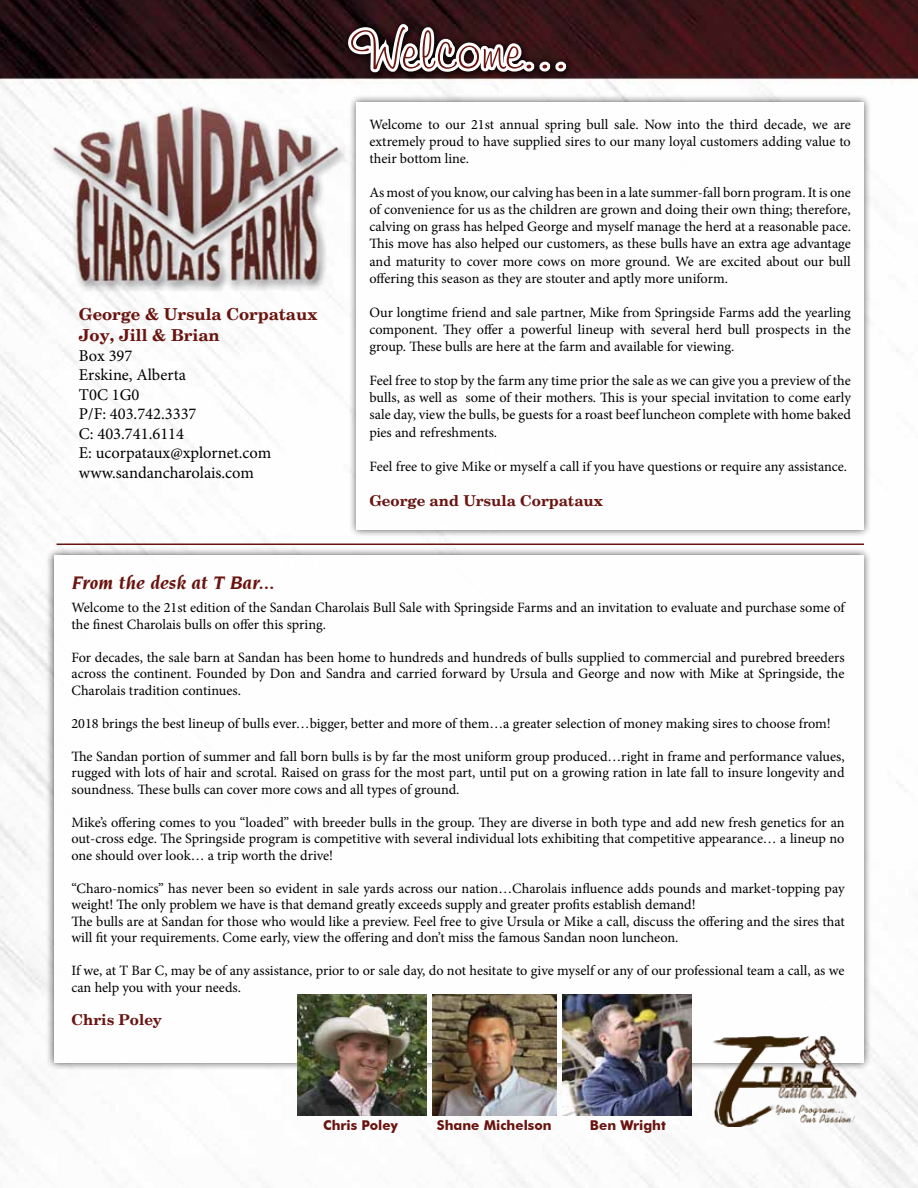
<style>
.page{position:relative;width:918px;height:1188px;background:#fff}
.page>*{position:absolute;margin:0;border:0;box-sizing:border-box;transform-origin:0 0}
.t1{font:54px "Freehand 591 BT Regular A";color:#69140f}
.t2{font:italic 700 19.5px "Neuvarese";color:#69140f}
.t3{font:16.5px/19.5px "Minion Pro";color:#000}
.t4{font:700 16.5px/21.6px "New Century Schlbk";color:#69140f}
.t5{font:700 15px "New Century Schlbk";color:#69140f}
.t6{font:14.25px/17.1px "Minion Pro";letter-spacing:-.005em;color:#000;text-align:justify}
.t7{font:700 13.5px "Futura BT";color:#69140f}
</style>
<div class="page">
<img style="left:0;top:0;width:918px;height:1188px">
<div style="left:46px;top:547px;width:826px;height:523px;background:#000;opacity:.75"></div>
<div style="left:54px;top:555px;width:810px;height:507px;background:#fff"></div>
<div style="left:348px;top:94px;width:524px;height:443px;background:#000;opacity:.75"></div>
<div style="left:356px;top:102px;width:508px;height:427px;background:#fff"></div>
<div style="left:342px;top:17px;width:233px;height:64px;background:#000;opacity:.75"></div>
<svg style="left:344px;top:8px;width:227px;height:95px"></svg>
<hr style="left:57px;top:544px;width:807px;height:1px;background:#69140f">
<img style="left:432px;top:994px;width:124px;height:122px">
<img style="left:692px;top:1036px;width:172px;height:90px">
<img style="left:563px;top:994px;width:128px;height:122px">
<img style="left:297px;top:994px;width:129px;height:122px">
<img style="left:48px;top:102px;width:302px;height:192px">
<p class="t4" style="left:79px;top:303px;width:240px">George &amp; Ursula Corpataux<br>Joy, Jill &amp; Brian</p>
<p class="t3" style="left:79px;top:346px;width:194px">Box 397<br>Erskine, Alberta<br>T0C 1G0<br>P/F: 403.742.3337<br>C: 403.741.6114<br>E: ucorpataux@xplornet.com www.sandancharolais.com</p>
<p class="t1" style="left:353px;top:16px;width:220px">Welcome...</p>
<p class="t6" style="left:369px;top:116px;width:483px">Welcome to our 21st annual spring bull sale. Now into the third decade, we are extremely proud to have supplied sires to our many loyal customers adding value to their bottom line.</p>
<p class="t6" style="left:369px;top:184px;width:483px">As most of you know, our calving has been in a late summer-fall born program. It is one of convenience for us as the children are grown and doing their own thing; therefore, calving on grass has helped George and myself manage the herd at a reasonable pace.<br>This move has also helped our customers, as these bulls have an extra age advantage and maturity to cover more cows on more ground. We are excited about our bull offering this season as they are stouter and aptly more uniform.</p>
<p class="t6" style="left:369px;top:304px;width:483px">Our longtime friend and sale partner, Mike from Springside Farms add the yearling component. They offer a powerful lineup with several herd bull prospects in the group. These bulls are here at the farm and available for viewing.</p>
<p class="t6" style="left:369px;top:372px;width:483px">Feel free to stop by the farm any time prior the sale as we can give you a preview of the bulls, as well as some of their mothers. This is your special invitation to come early sale day, view the bulls, be guests for a roast beef luncheon complete with home baked pies and refreshments.</p>
<p class="t6" style="left:369px;top:458px;width:479px">Feel free to give Mike or myself a call if you have questions or require any assistance.</p>
<p class="t5" style="left:369px;top:491px;width:235px">George and Ursula Corpataux</p>
<p class="t2" style="left:71px;top:572px;width:205px">From the desk at T Bar...</p>
<p class="t6" style="left:71px;top:600px;width:775px;line-height:16.5px">Welcome to the 21st edition of the Sandan Charolais Bull Sale with Springside Farms and an invitation to evaluate and purchase some of the finest Charolais bulls on offer this spring.</p>
<p class="t6" style="left:71px;top:649px;width:775px;line-height:16.5px">For decades, the sale barn at Sandan has been home to hundreds and hundreds of bulls supplied to commercial and purebred breeders across the continent. Founded by Don and Sandra and carried forward by Ursula and George and now with Mike at Springside, the Charolais tradition continues.</p>
<p class="t6" style="left:71px;top:715px;width:761px">2018 brings the best lineup of bulls ever…bigger, better and more of them…a greater selection of money making sires to choose from!</p>
<p class="t6" style="left:71px;top:748px;width:775px;line-height:16.5px">The Sandan portion of summer and fall born bulls is by far the most uniform group produced…right in frame and performance values, rugged with lots of hair and scrotal. Raised on grass for the most part, until put on a growing ration in late fall to insure longevity and soundness. These bulls can cover more cows and all types of ground.</p>
<p class="t6" style="left:71px;top:814px;width:775px;line-height:16.5px">Mike’s offering comes to you “loaded” with breeder bulls in the group. They are diverse in both type and add new fresh genetics for an out-cross edge. The Springside program is competitive with several individual lots exhibiting that competitive appearance… a lineup no one should over look… a trip worth the drive!</p>
<p class="t6" style="left:71px;top:880px;width:775px;line-height:16.5px;text-align:left">“Charo-nomics” has never been so evident in sale yards across our nation…Charolais influence adds pounds and market-topping pay weight! The only problem we have is that demand greatly exceeds supply and greater profits establish demand!<br>The bulls are at Sandan for those who would like a preview. Feel free to give Ursula or Mike a call, discuss the offering and the sires that will fit your requirements. Come early, view the offering and don’t miss the famous Sandan noon luncheon.</p>
<p class="t6" style="left:71px;top:963px;width:775px;line-height:16.5px">If we, at T Bar C, may be of any assistance, prior to or sale day, do not hesitate to give myself or any of our professional team a call, as we can help you with your needs.</p>
<p class="t5" style="left:71px;top:1010px;width:92px">Chris Poley</p>
<p class="t7" style="left:323px;top:1117px;width:76px">Chris Poley</p>
<p class="t7" style="left:437px;top:1117px;width:116px">Shane Michelson</p>
<p class="t7" style="left:590px;top:1117px;width:77px">Ben Wright</p>
</div>
